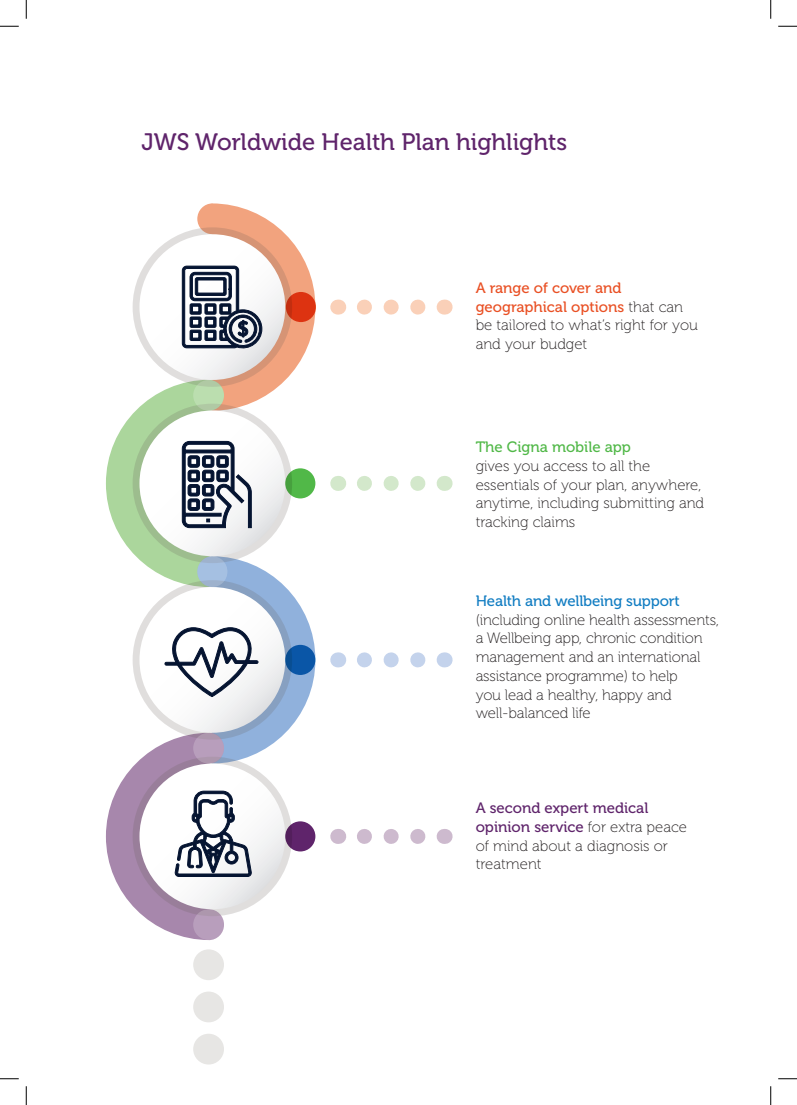
<style>
.page{position:relative;width:797px;height:1105px;background:#fff}
.page>*{position:absolute;margin:0;border:0;box-sizing:border-box;transform-origin:0 0}
.t1{font:23.75px "Museo 500";color:#5f246b}
.t2{font:15px/18.8px "Museo 100";letter-spacing:-.01em;color:#231f20}
.t3{font:15px/18.8px "Museo 500";color:#5f246b}
.t4{font:15px/18.8px "Museo 500";color:#e95024}
.t5{font:15px "Museo 500";letter-spacing:-.01em;color:#127dc2}
.t6{font:15px "Museo 500";color:#51b848}
.s1{font-family:"Museo 100";color:#231f20}
</style>
<div class="page">
<div style="left:193px;top:949px;width:31px;height:31px;background:#e7e6e4;border-radius:50%"></div>
<div style="left:193px;top:991px;width:31px;height:31px;background:#e7e6e4;border-radius:50%"></div>
<div style="left:193px;top:1034px;width:31px;height:30px;background:#e7e6e4;border-radius:50%"></div>
<svg style="left:364px;top:300px;width:62px;height:15px"></svg>
<svg style="left:338px;top:300px;width:1px;height:15px"></svg>
<svg style="left:444px;top:300px;width:1px;height:15px"></svg>
<svg style="left:364px;top:476px;width:62px;height:15px"></svg>
<svg style="left:338px;top:476px;width:1px;height:15px"></svg>
<svg style="left:444px;top:476px;width:1px;height:15px"></svg>
<svg style="left:364px;top:652px;width:62px;height:15px"></svg>
<svg style="left:338px;top:652px;width:1px;height:15px"></svg>
<svg style="left:444px;top:652px;width:1px;height:15px"></svg>
<svg style="left:364px;top:829px;width:62px;height:15px"></svg>
<svg style="left:338px;top:829px;width:1px;height:15px"></svg>
<svg style="left:444px;top:829px;width:1px;height:15px"></svg>
<svg style="left:106px;top:203px;width:209px;height:737px"></svg>
<svg style="left:0;top:25px;width:19px;height:2px"></svg>
<svg style="left:778px;top:25px;width:19px;height:2px"></svg>
<svg style="left:0;top:1078px;width:19px;height:1px"></svg>
<svg style="left:778px;top:1078px;width:19px;height:1px"></svg>
<svg style="left:25px;top:0;width:2px;height:19px"></svg>
<svg style="left:25px;top:1086px;width:2px;height:19px"></svg>
<svg style="left:770px;top:0;width:1px;height:19px"></svg>
<svg style="left:770px;top:1086px;width:1px;height:19px"></svg>
<h1 class="t1" style="left:141px;top:129px;width:427px">JWS Worldwide Health Plan highlights</h1>
<p class="t4" style="left:475px;top:278px;width:209px">A range of cover and geographical options <span class="s1">that can</span></p>
<p class="t2" style="left:475px;top:316px;width:224px">be tailored to what’s right for you and your budget</p>
<p class="t6" style="left:475px;top:439px;width:157px">The Cigna mobile app</p>
<p class="t2" style="left:475px;top:457px;width:230px">gives you access to all the essentials of your plan, anywhere, anytime, including submitting and tracking claims</p>
<p class="t5" style="left:475px;top:592px;width:206px">Health and wellbeing support</p>
<p class="t2" style="left:475px;top:610px;width:245px">(including online health assessments, a Wellbeing app, chronic condition management and an international assistance programme) to help<br>you lead a healthy, happy and well-balanced life</p>
<p class="t3" style="left:475px;top:799px;width:213px">A second expert medical opinion service <span class="s1">for extra peace</span></p>
<p class="t2" style="left:475px;top:836px;width:194px">of mind about a diagnosis or treatment</p>
</div>
